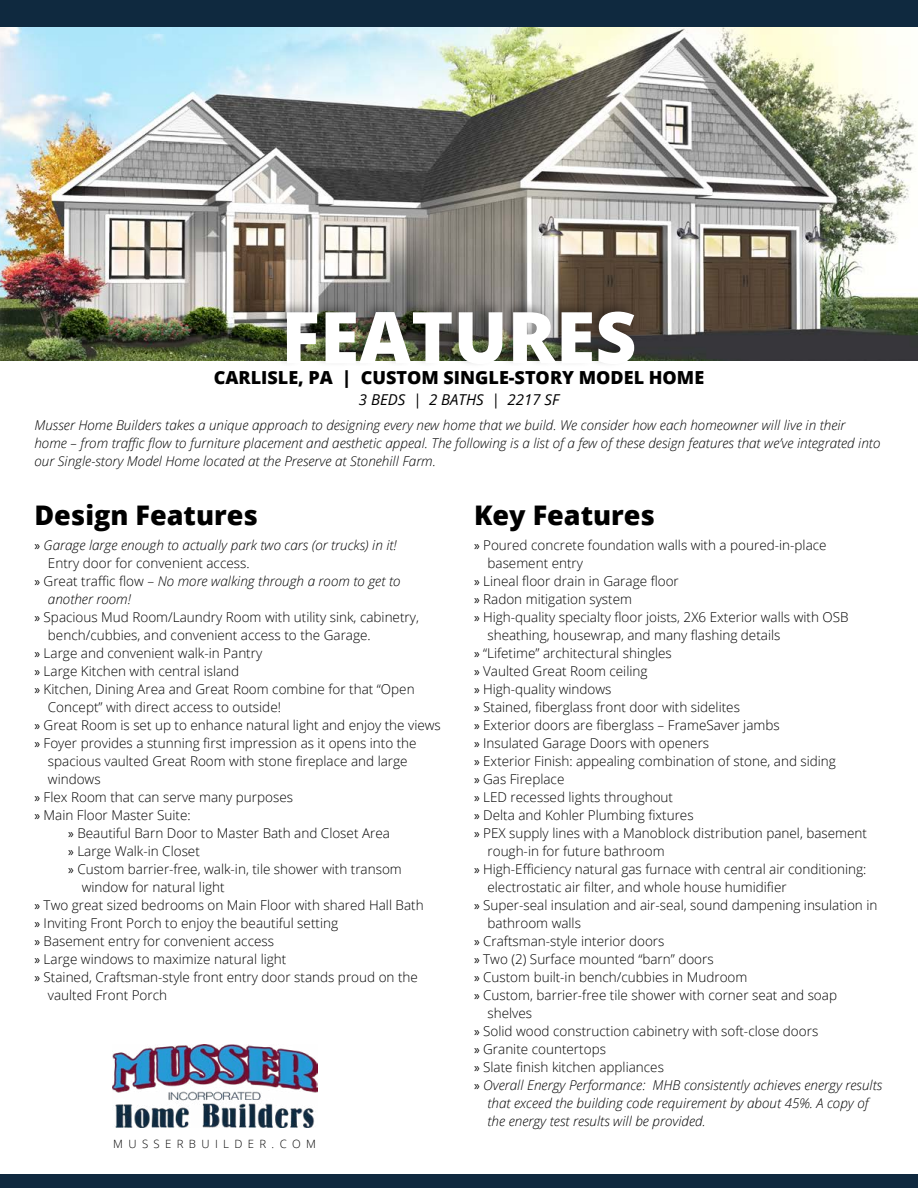
<style>
.page{position:relative;width:918px;height:1188px;background:#fff}
.page>*{position:absolute;margin:0;border:0;box-sizing:border-box;transform-origin:0 0}
.t1{font:800 71.55px "Open Sans";color:#fff}
.t2{font:800 27px "Open Sans";color:#000}
.t3{font:800 18px "Open Sans";color:#000}
.t4{font:italic 15px "Open Sans";color:#000}
.t5{font:300 13.5px "Open Sans";color:#000}
.t6{font:italic 300 13.5px/18px "Open Sans";color:#000}
.t7{font:300 11.4px "Open Sans";letter-spacing:.47em;color:#000}
.s1{font-family:"Myriad Pro";font-weight:400;font-style:normal}
.s2{font-style:normal}
.s3{font-family:"Myriad Pro";font-weight:400}
</style>
<div class="page">
<img style="left:0;top:27px;width:918px;height:334px">
<div style="left:0;top:0;width:918px;height:27px;background:#0f293f"></div>
<div style="left:0;top:1174px;width:918px;height:14px;background:#0f293f"></div>
<div style="left:274px;top:299px;width:363px;height:69px;background:#000;opacity:.31"></div>
<img style="left:112px;top:1045px;width:205px;height:83px">
<h1 class="t1" style="left:281px;top:283px;width:357px">FEATURES</h1>
<h3 class="t3" style="left:214px;top:364px;width:492px">CARLISLE, PA | CUSTOM SINGLE-STORY MODEL HOME</h3>
<p class="t4" style="left:359px;top:389px;width:202px">3 BEDS | 2 BATHS | 2217 SF</p>
<p class="t6" style="left:34px;top:416px;width:848px">Musser Home Builders takes a unique approach to designing every new home that we build. We consider how each homeowner will live in their home – from traffic flow to furniture placement and aesthetic appeal. The following is a list of a few of these design features that we’ve integrated into our Single-story Model Home located at the Preserve at Stonehill Farm.</p>
<h2 class="t2" style="left:34px;top:495px;width:225px">Design Features</h2>
<h2 class="t2" style="left:474px;top:495px;width:183px">Key Features</h2>
<p class="t6" style="left:34px;top:536px;width:364px"><span class="s1">»</span> Garage large enough to actually park two cars (or trucks) in it!</p>
<p class="t5" style="left:48px;top:554px;width:203px">Entry door for convenient access.</p>
<p class="t6" style="left:34px;top:572px;width:368px"><span class="s1">»</span> <span class="s2">Great traffic flow –</span> No more walking through a room to get to</p>
<p class="t6" style="left:48px;top:590px;width:85px">another room!</p>
<p class="t5" style="left:34px;top:608px;width:386px"><span class="s3">»</span> Spacious Mud Room/Laundry Room with utility sink, cabinetry,</p>
<p class="t5" style="left:48px;top:626px;width:324px">bench/cubbies, and convenient access to the Garage.</p>
<p class="t5" style="left:34px;top:644px;width:229px"><span class="s3">»</span> Large and convenient walk-in Pantry</p>
<p class="t5" style="left:34px;top:662px;width:206px"><span class="s3">»</span> Large Kitchen with central island</p>
<p class="t5" style="left:34px;top:680px;width:382px"><span class="s3">»</span> Kitchen, Dining Area and Great Room combine for that “Open</p>
<p class="t5" style="left:48px;top:698px;width:235px">Concept” with direct access to outside!</p>
<p class="t5" style="left:34px;top:716px;width:408px"><span class="s3">»</span> Great Room is set up to enhance natural light and enjoy the views</p>
<p class="t5" style="left:34px;top:734px;width:384px"><span class="s3">»</span> Foyer provides a stunning first impression as it opens into the</p>
<p class="t5" style="left:48px;top:752px;width:361px">spacious vaulted Great Room with stone fireplace and large</p>
<p class="t5" style="left:48px;top:770px;width:54px">windows</p>
<p class="t5" style="left:34px;top:788px;width:260px"><span class="s3">»</span> Flex Room that can serve many purposes</p>
<p class="t5" style="left:34px;top:806px;width:158px"><span class="s3">»</span> Main Floor Master Suite:</p>
<p class="t5" style="left:68px;top:824px;width:323px"><span class="s3">»</span> Beautiful Barn Door to Master Bath and Closet Area</p>
<p class="t5" style="left:68px;top:842px;width:133px"><span class="s3">»</span> Large Walk-in Closet</p>
<p class="t5" style="left:68px;top:860px;width:335px"><span class="s3">»</span> Custom barrier-free, walk-in, tile shower with transom</p>
<p class="t5" style="left:82px;top:878px;width:144px">window for natural light</p>
<p class="t5" style="left:34px;top:896px;width:391px"><span class="s3">»</span> Two great sized bedrooms on Main Floor with shared Hall Bath</p>
<p class="t5" style="left:34px;top:914px;width:305px"><span class="s3">»</span> Inviting Front Porch to enjoy the beautiful setting</p>
<p class="t5" style="left:34px;top:932px;width:241px"><span class="s3">»</span> Basement entry for convenient access</p>
<p class="t5" style="left:34px;top:950px;width:253px"><span class="s3">»</span> Large windows to maximize natural light</p>
<p class="t5" style="left:34px;top:968px;width:385px"><span class="s3">»</span> Stained, Craftsman-style front entry door stands proud on the</p>
<p class="t5" style="left:48px;top:986px;width:121px">vaulted Front Porch</p>
<p class="t7" style="left:113px;top:1136px;width:204px">MUSSERBUILDER.COM</p>
<p class="t5" style="left:474px;top:536px;width:354px"><span class="s3">»</span> Poured concrete foundation walls with a poured-in-place</p>
<p class="t5" style="left:488px;top:554px;width:97px">basement entry</p>
<p class="t5" style="left:474px;top:572px;width:206px"><span class="s3">»</span> Lineal floor drain in Garage floor</p>
<p class="t5" style="left:474px;top:590px;width:160px"><span class="s3">»</span> Radon mitigation system</p>
<p class="t5" style="left:474px;top:608px;width:376px"><span class="s3">»</span> High-quality specialty floor joists, 2X6 Exterior walls with OSB</p>
<p class="t5" style="left:488px;top:626px;width:294px">sheathing, housewrap, and many flashing details</p>
<p class="t5" style="left:474px;top:644px;width:199px"><span class="s3">»</span> “Lifetime” architectural shingles</p>
<p class="t5" style="left:474px;top:662px;width:175px"><span class="s3">»</span> Vaulted Great Room ceiling</p>
<p class="t5" style="left:474px;top:680px;width:139px"><span class="s3">»</span> High-quality windows</p>
<p class="t5" style="left:474px;top:698px;width:267px"><span class="s3">»</span> Stained, fiberglass front door with sidelites</p>
<p class="t5" style="left:474px;top:716px;width:307px"><span class="s3">»</span> Exterior doors are fiberglass – FrameSaver jambs</p>
<p class="t5" style="left:474px;top:734px;width:237px"><span class="s3">»</span> Insulated Garage Doors with openers</p>
<p class="t5" style="left:474px;top:752px;width:364px"><span class="s3">»</span> Exterior Finish: appealing combination of stone, and siding</p>
<p class="t5" style="left:474px;top:770px;width:92px"><span class="s3">»</span> Gas Fireplace</p>
<p class="t5" style="left:474px;top:788px;width:201px"><span class="s3">»</span> LED recessed lights throughout</p>
<p class="t5" style="left:474px;top:806px;width:221px"><span class="s3">»</span> Delta and Kohler Plumbing fixtures</p>
<p class="t5" style="left:474px;top:824px;width:395px"><span class="s3">»</span> PEX supply lines with a Manoblock distribution panel, basement</p>
<p class="t5" style="left:488px;top:842px;width:179px">rough-in for future bathroom</p>
<p class="t5" style="left:474px;top:860px;width:394px"><span class="s3">»</span> High-Efficiency natural gas furnace with central air conditioning:</p>
<p class="t5" style="left:488px;top:878px;width:301px">electrostatic air filter, and whole house humidifier</p>
<p class="t5" style="left:474px;top:896px;width:405px"><span class="s3">»</span> Super-seal insulation and air-seal, sound dampening insulation in</p>
<p class="t5" style="left:488px;top:914px;width:95px">bathroom walls</p>
<p class="t5" style="left:474px;top:932px;width:192px"><span class="s3">»</span> Craftsman-style interior doors</p>
<p class="t5" style="left:474px;top:950px;width:241px"><span class="s3">»</span> Two (2) Surface mounted “barn” doors</p>
<p class="t5" style="left:474px;top:968px;width:275px"><span class="s3">»</span> Custom built-in bench/cubbies in Mudroom</p>
<p class="t5" style="left:474px;top:986px;width:365px"><span class="s3">»</span> Custom, barrier-free tile shower with corner seat and soap</p>
<p class="t5" style="left:488px;top:1004px;width:46px">shelves</p>
<p class="t5" style="left:474px;top:1022px;width:346px"><span class="s3">»</span> Solid wood construction cabinetry with soft-close doors</p>
<p class="t5" style="left:474px;top:1040px;width:133px"><span class="s3">»</span> Granite countertops</p>
<p class="t5" style="left:474px;top:1058px;width:191px"><span class="s3">»</span> Slate finish kitchen appliances</p>
<p class="t6" style="left:474px;top:1076px;width:410px"><span class="s1">»</span> Overall Energy Performance: MHB consistently achieves energy results</p>
<p class="t6" style="left:488px;top:1094px;width:383px">that exceed the building code requirement by about 45%. A copy of</p>
<p class="t6" style="left:488px;top:1112px;width:220px">the energy test results will be provided.</p>
</div>
